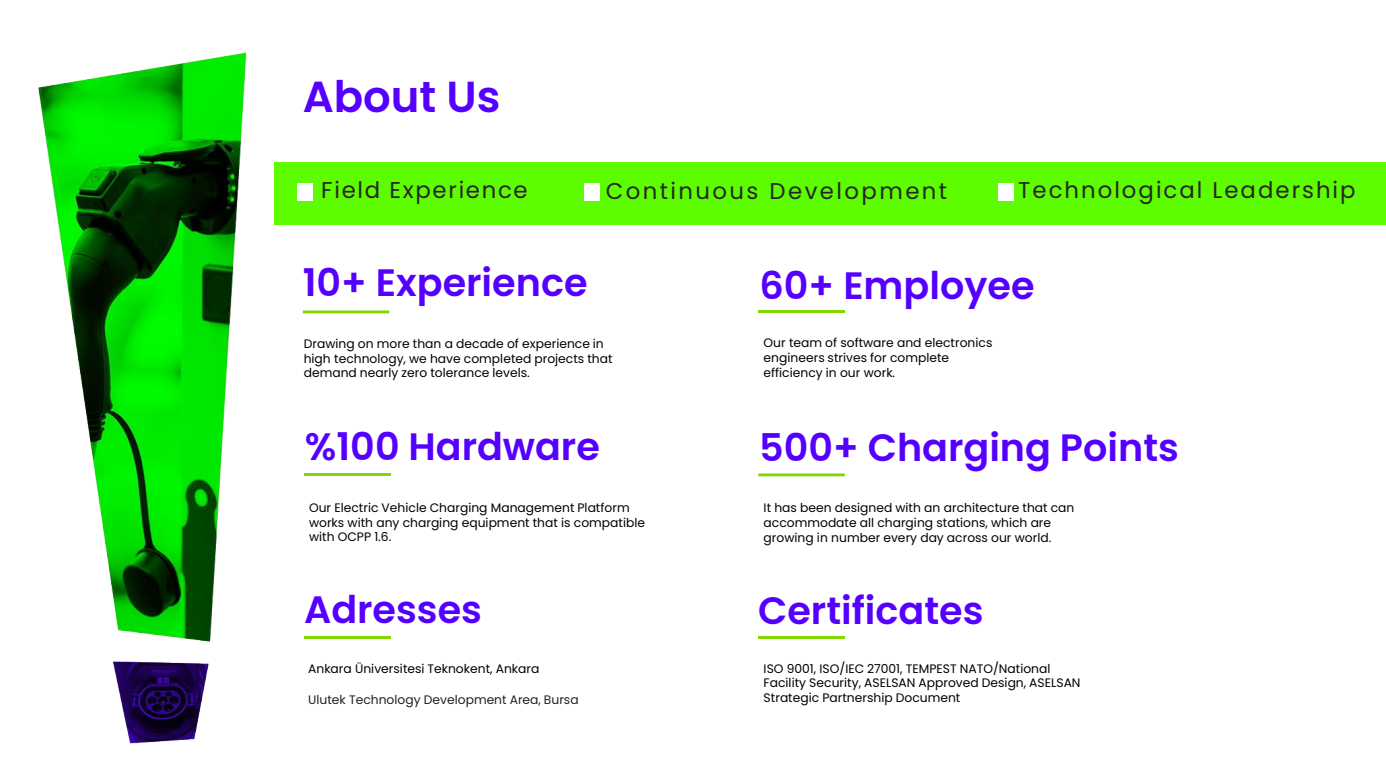
<style>
.page{position:relative;width:1386px;height:780px;background:#fff}
.page>*{position:absolute;margin:0;border:0;box-sizing:border-box;transform-origin:0 0}
.t1{font:600 43.4px "Poppins";color:#50f}
.t2{font:600 38.15px "Poppins";color:#50f}
.t3{font:22.75px "Poppins";letter-spacing:.09em;color:#252525}
.t4{font:12.25px/14.7px "Poppins";color:#000}
.t5{font:12.25px "Poppins";color:#212121}
</style>
<div class="page">
<hr style="left:303px;top:310px;width:86px;height:3px;background:#82d700">
<hr style="left:758px;top:310px;width:86px;height:3px;background:#82d700">
<hr style="left:304px;top:473px;width:86px;height:3px;background:#82d700">
<img style="left:38px;top:52px;width:346px;height:692px">
<div style="left:274px;top:161px;width:1111px;height:63px;background:#5dfc00"></div>
<svg style="left:758px;top:473px;width:86px;height:3px"></svg>
<hr style="left:304px;top:635px;width:86px;height:3px;background:#82d700">
<hr style="left:758px;top:635px;width:86px;height:3px;background:#82d700">
<div style="left:297px;top:183px;width:16px;height:17px;background:#fff"></div>
<div style="left:584px;top:182px;width:16px;height:18px;background:#fff"></div>
<div style="left:998px;top:183px;width:16px;height:18px;background:#fff"></div>
<p class="t1" style="left:303px;top:72px;width:199px">About Us</p>
<p class="t3" style="left:321px;top:177px;width:208px">Field Experience</p>
<p class="t3" style="left:605px;top:177px;width:343px">Continuous Development</p>
<p class="t3" style="left:1018px;top:177px;width:339px">Technological Leadership</p>
<p class="t2" style="left:303px;top:261px;width:286px">10+ Experience</p>
<p class="t2" style="left:759px;top:263px;width:276px">60+ Employee</p>
<p class="t4" style="left:304px;top:336px;width:310px">Drawing on more than a decade of experience in high technology, we have completed projects that demand nearly zero tolerance levels.</p>
<p class="t4" style="left:763px;top:336px;width:230px">Our team of software and electronics engineers strives for complete efficiency in our work.</p>
<p class="t2" style="left:305px;top:424px;width:296px">%100 Hardware</p>
<p class="t2" style="left:759px;top:425px;width:421px">500+ Charging Points</p>
<p class="t4" style="left:309px;top:500px;width:337px">Our Electric Vehicle Charging Management Platform works with any charging equipment that is compatible with OCPP 1.6.</p>
<p class="t4" style="left:763px;top:500px;width:312px">It has been designed with an architecture that can accommodate all charging stations, which are growing in number every day across our world.</p>
<p class="t2" style="left:304px;top:587px;width:179px">Adresses</p>
<p class="t2" style="left:758px;top:588px;width:227px">Certificates</p>
<p class="t4" style="left:308px;top:660px;width:233px">Ankara Üniversitesi Teknokent, Ankara</p>
<p class="t5" style="left:308px;top:691px;width:272px">Ulutek Technology Development Area, Bursa</p>
<p class="t4" style="left:763px;top:660px;width:288px">ISO 9001, ISO/IEC 27001, TEMPEST NATO/National</p>
<p class="t4" style="left:763px;top:675px;width:318px">Facility Security, ASELSAN Approved Design, ASELSAN<br>Strategic Partnership Document</p>
</div>
